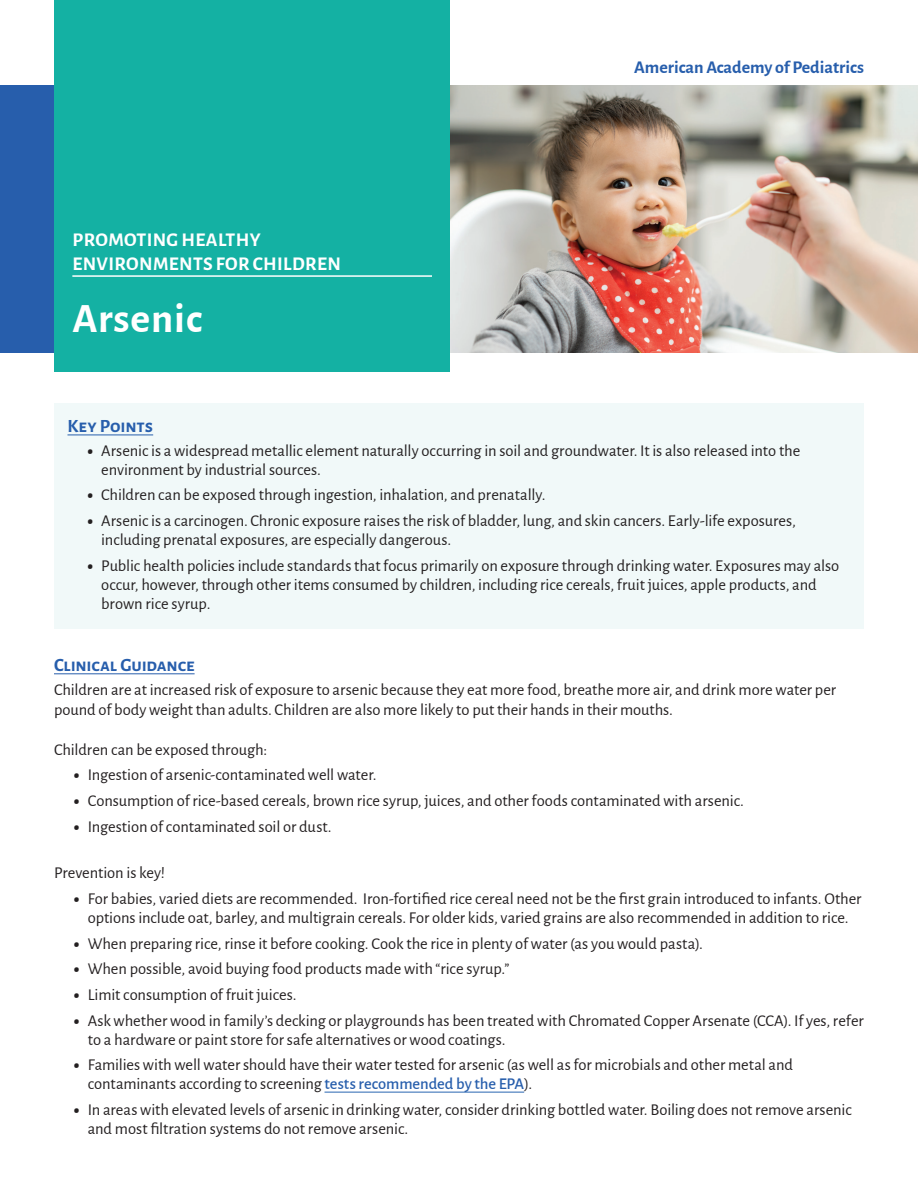
<style>
.page{position:relative;width:918px;height:1188px;background:#fff}
.page>*{position:absolute;margin:0;border:0;box-sizing:border-box;transform-origin:0 0}
.t1{font:700 42px "Alegreya Sans";letter-spacing:.02em;color:#fff}
.t2{font:700 19.5px/23.4px "Alegreya Sans";letter-spacing:.02em;color:#fff}
.t3{font:700 18.75px "Alegreya Sans";letter-spacing:-.005em;color:#275eac}
.t4{font:700 18px "Alegreya Sans";color:#275eac}
.t5{font:16.5px/18.9px "Alegreya Sans";letter-spacing:-.005em;color:#231f20}
.s1{font-weight:900}
.s2{font-weight:500;color:#275eac}
</style>
<div class="page">
<div style="left:0;top:85px;width:54px;height:268px;background:#275eac"></div>
<img style="left:449px;top:85px;width:469px;height:268px">
<div style="left:54px;top:0;width:395px;height:372px;background:#14b1a3"></div>
<hr style="left:54px;top:673px;width:141px;height:1px;background:#275eac">
<hr style="left:325px;top:1092px;width:199px;height:1px;background:#2865b1">
<hr style="left:72px;top:275px;width:360px;height:2px;background:#fff">
<div style="left:54px;top:404px;width:810px;height:225px;background:#f1f9f9"></div>
<hr style="left:68px;top:435px;width:85px;height:1px;background:#275eac">
<p class="t2" style="left:73px;top:227px;width:270px">PROMOTING HEALTHY<br>ENVIRONMENTS FOR CHILDREN</p>
<h1 class="t1" style="left:72px;top:287px;width:131px">Arsenic</h1>
<p class="t4" style="left:634px;top:54px;width:231px">American Academy of Pediatrics</p>
<p class="t3" style="left:68px;top:412px;width:87px">Key Points</p>
<p class="t5" style="left:101px;top:440px;width:701px;text-indent:-13px"><span class="s1">•</span> Arsenic is a widespread metallic element naturally occurring in soil and groundwater. It is also released into the environment by industrial sources.</p>
<p class="t5" style="left:88px;top:485px;width:459px"><span class="s1">•</span> Children can be exposed through ingestion, inhalation, and prenatally.</p>
<p class="t5" style="left:101px;top:510px;width:696px;text-indent:-13px"><span class="s1">•</span> Arsenic is a carcinogen. Chronic exposure raises the risk of bladder, lung, and skin cancers. Early-life exposures, including prenatal exposures, are especially dangerous.</p>
<p class="t5" style="left:101px;top:555px;width:740px;text-indent:-13px"><span class="s1">•</span> Public health policies include standards that focus primarily on exposure through drinking water. Exposures may also occur, however, through other items consumed by children, including rice cereals, fruit juices, apple products, and brown rice syrup.</p>
<p class="t3" style="left:54px;top:651px;width:142px">Clinical Guidance</p>
<p class="t5" style="left:54px;top:679px;width:784px;line-height:19.8px">Children are at increased risk of exposure to arsenic because they eat more food, breathe more air, and drink more water per pound of body weight than adults. Children are also more likely to put their hands in their mouths.</p>
<p class="t5" style="left:54px;top:739px;width:215px">Children can be exposed through:</p>
<p class="t5" style="left:74px;top:765px;width:304px"><span class="s1">•</span> Ingestion of arsenic-contaminated well water.</p>
<p class="t5" style="left:74px;top:790px;width:671px"><span class="s1">•</span> Consumption of rice-based cereals, brown rice syrup, juices, and other foods contaminated with arsenic.</p>
<p class="t5" style="left:74px;top:816px;width:259px"><span class="s1">•</span> Ingestion of contaminated soil or dust.</p>
<p class="t5" style="left:54px;top:863px;width:113px">Prevention is key!</p>
<p class="t5" style="left:74px;top:888px;width:789px;text-align:center"><span class="s1">•</span> For babies, varied diets are recommended. Iron-fortified rice cereal need not be the first grain introduced to infants. Other options include oat, barley, and multigrain cereals. For older kids, varied grains are also recommended in addition to rice.</p>
<p class="t5" style="left:74px;top:933px;width:630px"><span class="s1">•</span> When preparing rice, rinse it before cooking. Cook the rice in plenty of water (as you would pasta).</p>
<p class="t5" style="left:74px;top:959px;width:437px"><span class="s1">•</span> When possible, avoid buying food products made with “rice syrup.”</p>
<p class="t5" style="left:74px;top:984px;width:224px"><span class="s1">•</span> Limit consumption of fruit juices.</p>
<p class="t5" style="left:88px;top:1010px;width:778px;text-indent:-13px"><span class="s1">•</span> Ask whether wood in family’s decking or playgrounds has been treated with Chromated Copper Arsenate (CCA). If yes, refer to a hardware or paint store for safe alternatives or wood coatings.</p>
<p class="t5" style="left:88px;top:1055px;width:707px;text-indent:-13px"><span class="s1">•</span> Families with well water should have their water tested for arsenic (as well as for microbials and other metal and contaminants according to screening <span class="s2">tests recommended by the EPA</span>).</p>
<p class="t5" style="left:88px;top:1100px;width:766px;text-indent:-13px"><span class="s1">•</span> In areas with elevated levels of arsenic in drinking water, consider drinking bottled water. Boiling does not remove arsenic and most filtration systems do not remove arsenic.</p>
</div>
